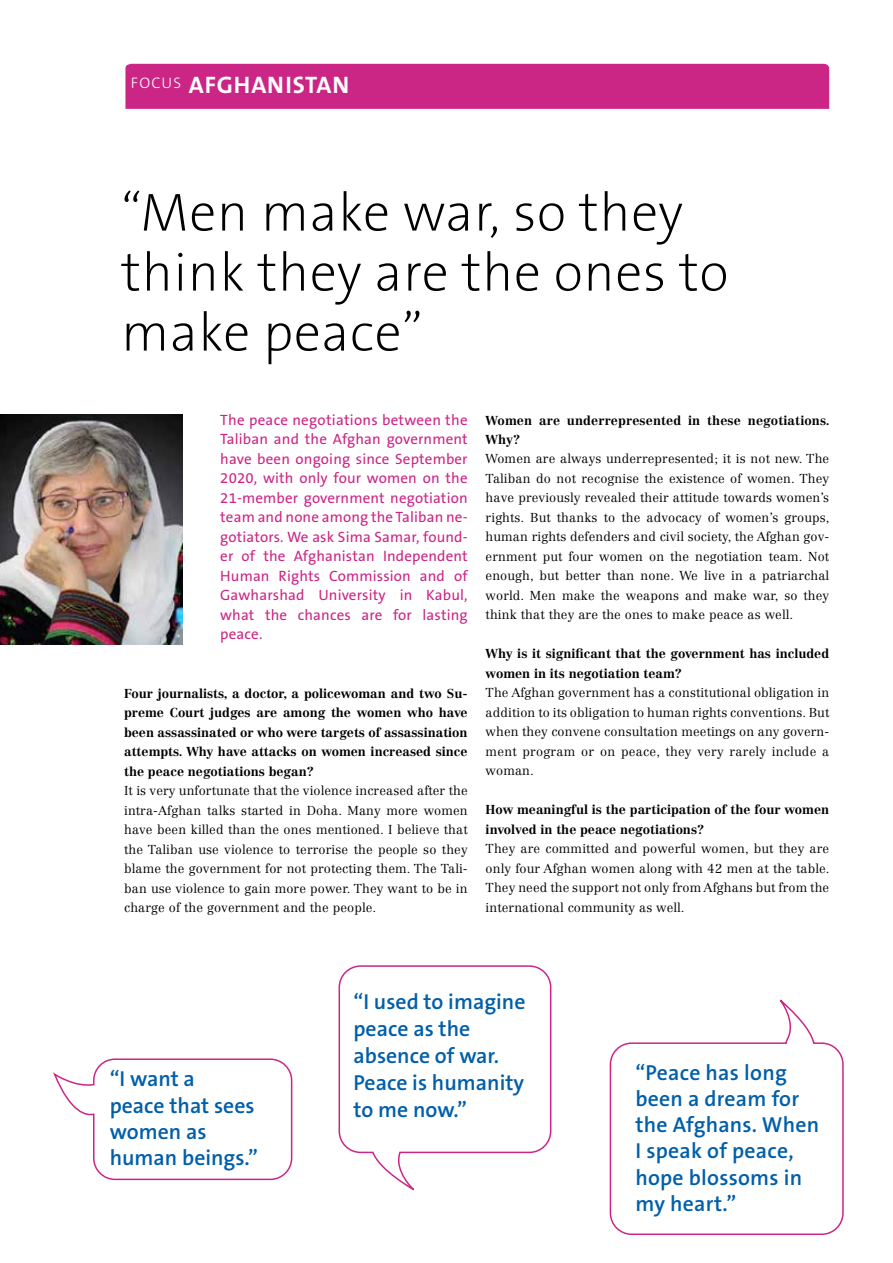
<style>
.page{position:relative;width:893px;height:1263px;background:#fff}
.page>*{position:absolute;margin:0;border:0;box-sizing:border-box;transform-origin:0 0}
.t1{font:200 54px/60px "The Sans B W2";letter-spacing:.01em;color:#000}
.t2{font:700 24px "The Sans B W7";letter-spacing:.04em;color:#fff}
.t3{font:600 21.75px/26.2px "The Sans B W6";color:#005faa}
.t4{font:15px/19.5px "The Sans B W5 Plain";letter-spacing:.01em;color:#cb2686;text-align:justify}
.t5{font:300 12.75px/19.5px "Centennial LT Std";letter-spacing:.01em;color:#000;text-align:justify}
.t6{font:700 12.75px/19.5px "Centennial LT Std";color:#000}
</style>
<div class="page">
<svg style="left:53px;top:1058px;width:240px;height:123px"></svg>
<div style="left:125px;top:64px;width:704px;height:45px;background:#cb2686"></div>
<img style="left:0;top:415px;width:182px;height:229px">
<svg style="left:609px;top:1000px;width:235px;height:235px"></svg>
<svg style="left:338px;top:965px;width:214px;height:226px"></svg>
<h2 class="t2" style="left:131px;top:70px;width:220px"><sup>FOCUS</sup> AFGHANISTAN</h2>
<h1 class="t1" style="left:121px;top:183px;width:609px">“Men make war, so they think they are the ones to make peace”</h1>
<p class="t4" style="left:220px;top:410px;width:249px">The peace negotiations between the Taliban and the Afghan government have been ongoing since September 2020, with only four women on the 21-member government negotiation team and none among the Taliban ne&shy;gotiators. We ask Sima Samar, found&shy;er of the Afghanistan Independent Human Rights Commission and of Gawharshad University in Kabul, what the chances are for lasting peace.</p>
<p class="t6" style="left:124px;top:683px;width:345px;text-align:justify">Four journalists, a doctor, a policewoman and two Su&shy;preme Court judges are among the women who have been assassinated or who were targets of assassination attempts. Why have attacks on women increased since the peace negotiations began?</p>
<p class="t5" style="left:124px;top:781px;width:345px">It is very unfortunate that the violence increased after the intra-Afghan talks started in Doha. Many more women have been killed than the ones mentioned. I believe that the Taliban use violence to terrorise the people so they blame the government for not protecting them. The Tali&shy;ban use violence to gain more power. They want to be in charge of the government and the people.</p>
<p class="t6" style="left:486px;top:410px;width:346px">Women are underrepresented in these negotiations.<br>Why?</p>
<p class="t5" style="left:486px;top:449px;width:346px">Women are always underrepresented; it is not new. The Taliban do not recognise the existence of women. They have previously revealed their attitude towards women’s rights. But thanks to the advocacy of women’s groups, human rights defenders and civil society, the Afghan gov&shy;ernment put four women on the negotiation team. Not enough, but better than none. We live in a patriarchal world. Men make the weapons and make war, so they think that they are the ones to make peace as well.</p>
<p class="t6" style="left:486px;top:644px;width:345px">Why is it significant that the government has included women in its negotiation team?</p>
<p class="t5" style="left:486px;top:683px;width:345px">The Afghan government has a constitutional obligation in addition to its obligation to human rights conventions. But when they convene consultation meetings on any govern&shy;ment program or on peace, they very rarely include a woman.</p>
<p class="t6" style="left:486px;top:800px;width:345px">How meaningful is the participation of the four women involved in the peace negotiations?</p>
<p class="t5" style="left:486px;top:839px;width:345px">They are committed and powerful women, but they are only four Afghan women along with 42 men at the table.<br>They need the support not only from Afghans but from the international community as well.</p>
<h3 class="t3" style="left:110px;top:1066px;width:150px">“I want a<br>peace that sees women as human beings.”</h3>
<h3 class="t3" style="left:353px;top:989px;width:173px;line-height:27px">“I used to imagine peace as the absence of war.<br>Peace is humanity to me now.”</h3>
<h3 class="t3" style="left:635px;top:1059px;width:185px">“Peace has long been a dream for the Afghans. When<br>I speak of peace, hope blossoms in my heart.”</h3>
</div>
